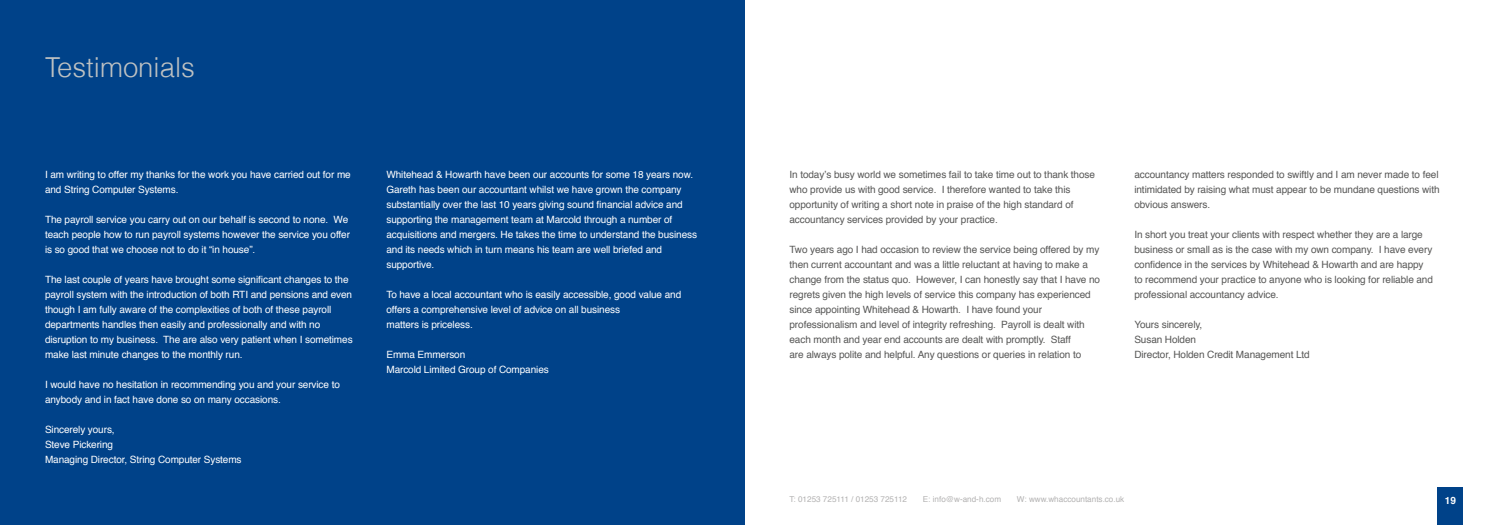
<style>
.page{position:relative;width:1489px;height:525px;background:#fff}
.page>*{position:absolute;margin:0;border:0;box-sizing:border-box;transform-origin:0 0}
.t1{font:300 27.5px "Helvetica";color:#bec1c2}
.t2{font:10px/15px "Helvetica";letter-spacing:-.01em;color:#fff}
.t3{font:10px/15px "Helvetica";letter-spacing:-.01em;color:#575756}
.t4{font:700 10px "Helvetica";color:#fff}
.t5{font:8.12px "Helvetica";color:#b3b2b2}
</style>
<div class="page">
<div style="left:0;top:0;width:744px;height:524px;background:#004289"></div>
<div style="left:1436px;top:487px;width:26px;height:37px;background:#004289"></div>
<h1 class="t1" style="left:45px;top:50px;width:151px">Testimonials</h1>
<p class="t2" style="left:45px;top:167px;width:307px">I am writing to offer my thanks for the work you have carried out for me and String Computer Systems.</p>
<p class="t2" style="left:45px;top:212px;width:306px">The payroll service you carry out on our behalf is second to none. We teach people how to run payroll systems however the service you offer is so good that we choose not to do it “in house”.</p>
<p class="t2" style="left:45px;top:272px;width:309px">The last couple of years have brought some significant changes to the payroll system with the introduction of both RTI and pensions and even though I am fully aware of the complexities of both of these payroll departments handles then easily and professionally and with no disruption to my business. The are also very patient when I sometimes make last minute changes to the monthly run.</p>
<p class="t2" style="left:45px;top:377px;width:296px">I would have no hesitation in recommending you and your service to anybody and in fact have done so on many occasions.</p>
<p class="t2" style="left:45px;top:422px;width:198px">Sincerely yours,<br>Steve Pickering<br>Managing Director, String Computer Systems</p>
<p class="t2" style="left:386px;top:167px;width:312px">Whitehead &amp; Howarth have been our accounts for some 18 years now.<br>Gareth has been our accountant whilst we have grown the company substantially over the last 10 years giving sound financial advice and supporting the management team at Marcold through a number of acquisitions and mergers. He takes the time to understand the business and its needs which in turn means his team are well briefed and supportive.</p>
<p class="t2" style="left:386px;top:287px;width:296px">To have a local accountant who is easily accessible, good value and offers a comprehensive level of advice on all business<br>matters is priceless.</p>
<p class="t2" style="left:386px;top:347px;width:164px">Emma Emmerson<br>Marcold Limited Group of Companies</p>
<p class="t3" style="left:789px;top:167px;width:307px">In today’s busy world we sometimes fail to take time out to thank those who provide us with good service. I therefore wanted to take this opportunity of writing a short note in praise of the high standard of accountancy services provided by your practice.</p>
<p class="t3" style="left:789px;top:242px;width:312px">Two years ago I had occasion to review the service being offered by my then current accountant and was a little reluctant at having to make a change from the status quo. However, I can honestly say that I have no regrets given the high levels of service this company has experienced since appointing Whitehead &amp; Howarth. I have found your professionalism and level of integrity refreshing. Payroll is dealt with each month and year end accounts are dealt with promptly. Staff<br>are always polite and helpful. Any questions or queries in relation to</p>
<p class="t3" style="left:1134px;top:167px;width:307px;text-align:justify">accountancy matters responded to swiftly and I am never made to feel intimidated by raising what must appear to be mundane questions with obvious answers.</p>
<p class="t3" style="left:1134px;top:227px;width:300px">In short you treat your clients with respect whether they are a large business or small as is the case with my own company. I have every confidence in the services by Whitehead &amp; Howarth and are happy to recommend your practice to anyone who is looking for reliable and professional accountancy advice.</p>
<p class="t3" style="left:1134px;top:317px;width:177px">Yours sincerely,<br>Susan Holden<br>Director, Holden Credit Management Ltd</p>
<p class="t5" style="left:789px;top:492px;width:119px">T: 01253 725111 / 01253 725112</p>
<p class="t5" style="left:922px;top:492px;width:80px">E: info@w-and-h.com</p>
<p class="t5" style="left:1016px;top:492px;width:109px">W: www.whaccountants.co.uk</p>
<p class="t4" style="left:1444px;top:492px;width:13px">19</p>
</div>
